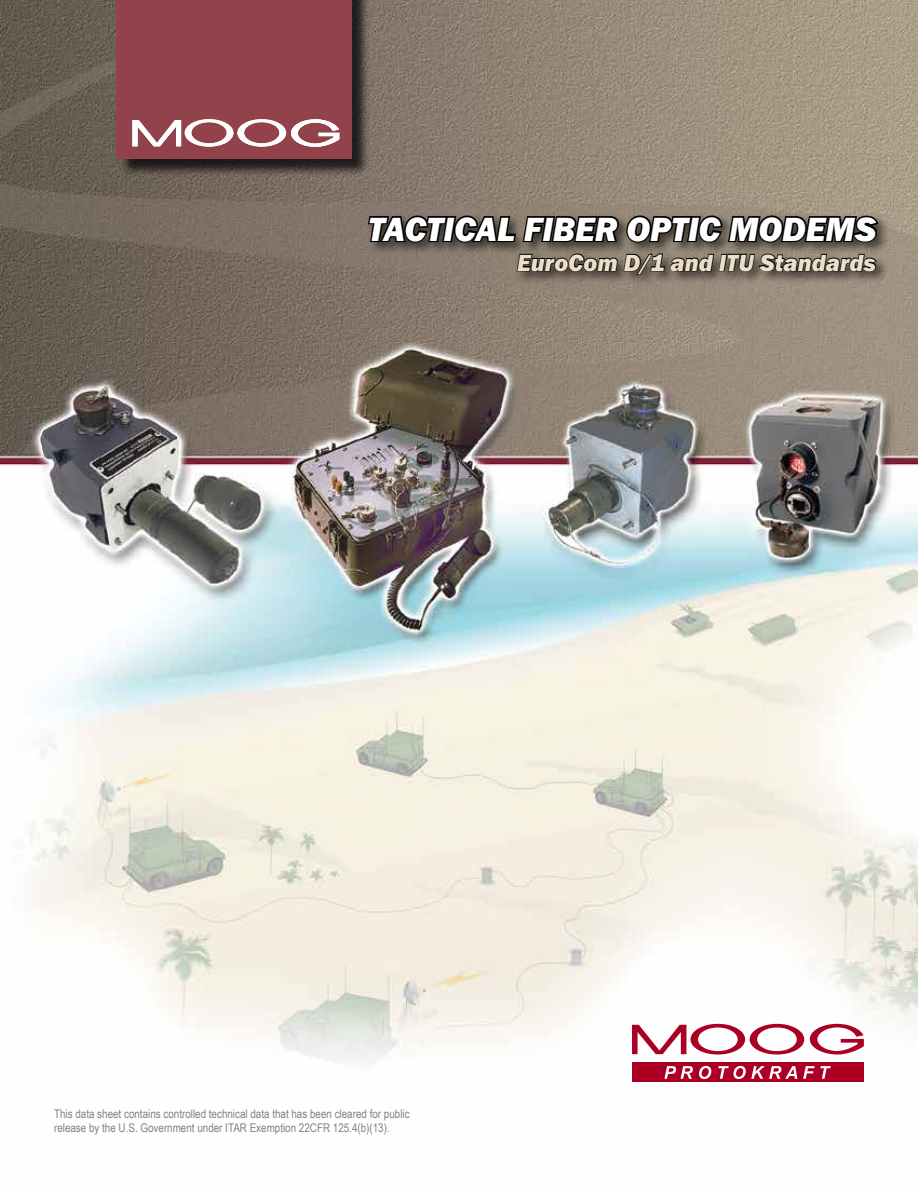
<style>
.page{position:relative;width:918px;height:1188px;background:#fff}
.page>*{position:absolute;margin:0;border:0;box-sizing:border-box;transform-origin:0 0}
.t1{font:italic 800 34.5px "Franklin Gothic";color:#fff}
.t2{font:italic 800 24px "Franklin Gothic";color:#ecdec9}
.t3{font:12px/14.4px "Arial Narrow";color:#808285}
</style>
<div class="page">
<img style="left:0;top:0;width:918px;height:1064px">
<div style="left:119px;top:0;width:252px;height:178px;background:#000;opacity:.75"></div>
<div style="left:117px;top:0;width:235px;height:159px;background:#92424b"></div>
<svg style="left:133px;top:119px;width:206px;height:28px"></svg>
<div style="left:366px;top:213px;width:525px;height:75px;background:#000;opacity:.58"></div>
<svg style="left:366px;top:160px;width:514px;height:124px;background:#72685c"></svg>
<div style="left:632px;top:1062px;width:232px;height:20px;background:#ab0024"></div>
<svg style="left:632px;top:1024px;width:232px;height:31px"></svg>
<svg style="left:664px;top:1066px;width:29px;height:13px"></svg>
<svg style="left:699px;top:1066px;width:12px;height:13px"></svg>
<svg style="left:718px;top:1066px;width:79px;height:13px"></svg>
<svg style="left:803px;top:1066px;width:28px;height:13px"></svg>
<h1 class="t1" style="left:368px;top:206px;width:510px">TACTICAL FIBER OPTIC MODEMS</h1>
<h2 class="t2" style="left:517px;top:247px;width:360px">EuroCom D/1 and ITU Standards</h2>
<p class="t3" style="left:54px;top:1106px;width:357px">This data sheet contains controlled technical data that has been cleared for public release by the U.S. Government under ITAR Exemption 22CFR 125.4(b)(13).</p>
</div>
